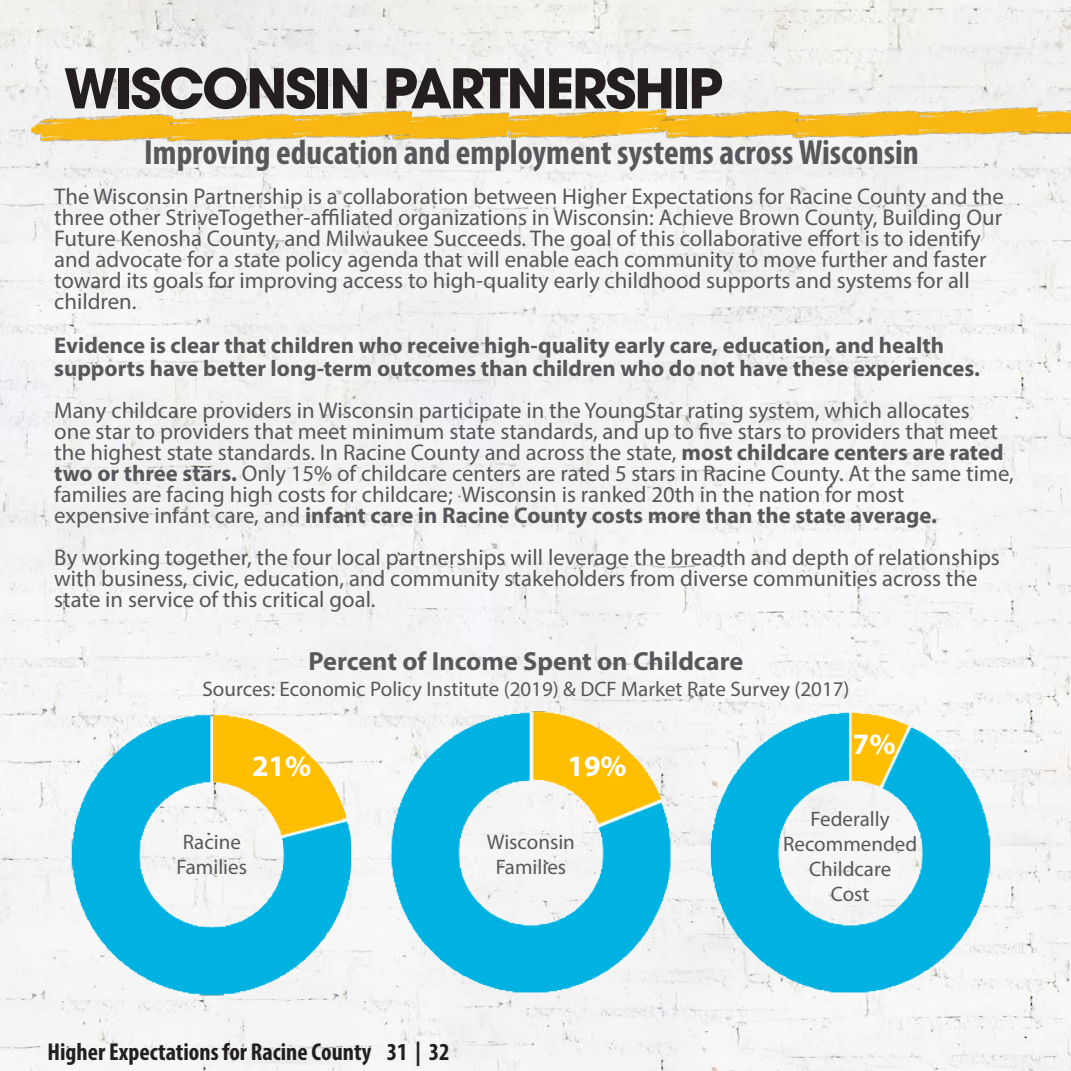
<style>
.page{position:relative;width:1071px;height:1071px;background:#fff}
.page>*{position:absolute;margin:0;border:0;box-sizing:border-box;transform-origin:0 0}
.t1{font:700 54.25px "ITC Avant Garde Pro";letter-spacing:-.04em;color:#231f20}
.t2{font:700 condensed 35px "Myriad Pro";color:#57585b}
.t3{font:700 29.75px "Myriad Pro";color:#fff}
.t4{font:700 26.25px "Myriad Pro";color:#57585b}
.t5{font:700 condensed 24.5px "Myriad Pro";color:#231f20}
.t6{font:22.75px/21px "Myriad Pro";color:#57585b}
.t7{font:700 22.75px "Myriad Pro";color:#57585b}
.t8{font:21px "Myriad Pro";color:#57585b}
.s1{font-weight:700}
.s2{font-weight:400}
</style>
<div class="page">
<img style="left:0;top:0;width:1071px;height:1071px">
<img style="left:581px;top:95px;width:93px;height:64px">
<img style="left:498px;top:87px;width:123px;height:67px">
<img style="left:383px;top:88px;width:128px;height:67px">
<img style="left:280px;top:87px;width:134px;height:66px">
<img style="left:175px;top:89px;width:122px;height:66px">
<img style="left:31px;top:89px;width:144px;height:66px">
<img style="left:1008px;top:83px;width:63px;height:65px">
<img style="left:905px;top:84px;width:135px;height:65px">
<img style="left:801px;top:85px;width:121px;height:67px">
<img style="left:656px;top:85px;width:145px;height:67px">
<img style="left:52px;top:707px;width:958px;height:311px">
<p class="t1" style="left:64px;top:52px;width:660px">WISCONSIN PARTNERSHIP</p>
<p class="t2" style="left:144px;top:130px;width:776px">Improving education and employment systems across Wisconsin</p>
<p class="t6" style="left:54px;top:186px;width:951px">The Wisconsin Partnership is a collaboration between Higher Expectations for Racine County and the three other StriveTogether-affiliated organizations in Wisconsin: Achieve Brown County, Building Our Future Kenosha County, and Milwaukee Succeeds. The goal of this collaborative effort is to identify and advocate for a state policy agenda that will enable each community to move further and faster toward its goals for improving access to high-quality early childhood supports and systems for all</p>
<p class="t6" style="left:54px;top:291px;width:84px">children.</p>
<p class="t7" style="left:54px;top:331px;width:891px">Evidence is clear that children who receive high-quality early care, education, and health</p>
<p class="t7" style="left:54px;top:353px;width:927px">supports have better long-term outcomes than children who do not have these experiences.</p>
<p class="t6" style="left:54px;top:399px;width:961px">Many childcare providers in Wisconsin participate in the YoungStar rating system, which allocates<br>one star to providers that meet minimum state standards, and up to five stars to providers that meet the highest state standards. In Racine County and across the state, <span class="s1">most childcare centers are rated two or three stars.</span> Only 15% of childcare centers are rated 5 stars in Racine County. At the same time, families are facing high costs for childcare; Wisconsin is ranked 20th in the nation for most</p>
<p class="t7" style="left:54px;top:500px;width:884px"><span class="s2">expensive infant care, and</span> infant care in Racine County costs more than the state average.</p>
<p class="t6" style="left:54px;top:546px;width:947px">By working together, the four local partnerships will leverage the breadth and depth of relationships with business, civic, education, and community stakeholders from diverse communities across the state in service of this critical goal.</p>
<p class="t4" style="left:309px;top:644px;width:436px">Percent of Income Spent on Childcare</p>
<p class="t8" style="left:202px;top:676px;width:649px">Sources: Economic Policy Institute (2019) &amp; DCF Market Rate Survey (2017)</p>
<p class="t3" style="left:252px;top:747px;width:61px">21%</p>
<p class="t3" style="left:567px;top:747px;width:61px">19%</p>
<p class="t8" style="left:183px;top:829px;width:60px">Racine</p>
<p class="t8" style="left:177px;top:854px;width:72px">Families</p>
<p class="t8" style="left:487px;top:829px;width:90px">Wisconsin</p>
<p class="t8" style="left:496px;top:854px;width:72px">Families</p>
<p class="t5" style="left:48px;top:1036px;width:403px">Higher Expectations for Racine County 31 | 32</p>
<p class="t3" style="left:853px;top:724px;width:44px">7%</p>
<p class="t8" style="left:811px;top:806px;width:81px">Federally</p>
<p class="t8" style="left:783px;top:831px;width:136px">Recommended</p>
<p class="t8" style="left:809px;top:856px;width:84px">Childcare</p>
<p class="t8" style="left:831px;top:881px;width:40px">Cost</p>
</div>
